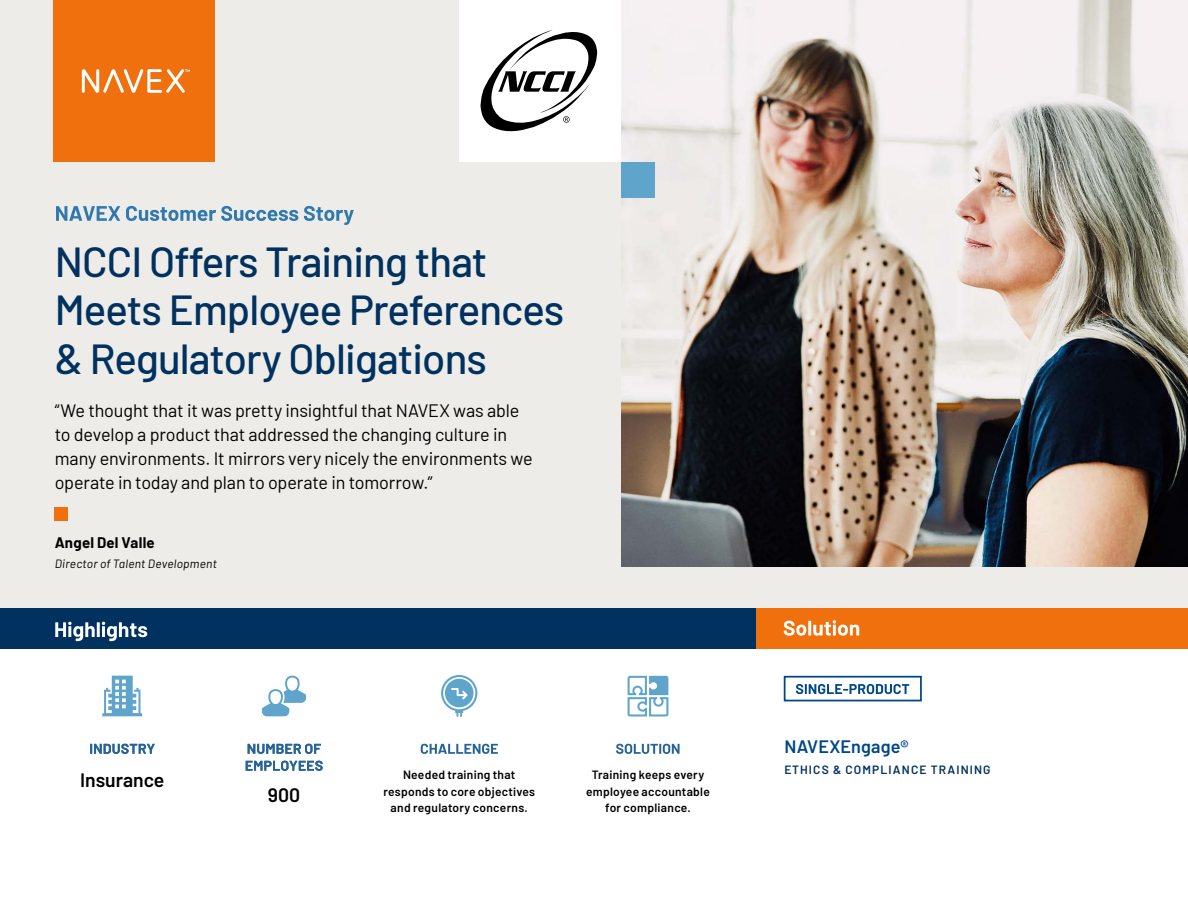
<style>
.page{position:relative;width:1188px;height:918px;background:#fff}
.page>*{position:absolute;margin:0;border:0;box-sizing:border-box;transform-origin:0 0}
.t1{font:500 42px/48px "Barlow";letter-spacing:-.02em;color:#00315f}
.t2{font:600 19.5px "Barlow";color:#000}
.t3{font:18px/24px "Barlow";letter-spacing:-.01em;color:#000}
.t4{font:600 18px "Barlow";letter-spacing:.005em;color:#004787}
.t5{font:700 15px "Barlow";letter-spacing:.015em;color:#000}
.t6{font:600 12px/16.5px "Barlow";letter-spacing:.02em;color:#000;text-align:center}
.t7{font:italic 12px "Barlow";letter-spacing:.02em;color:#000}
.t8{font:600 12px "Barlow";letter-spacing:.095em;color:#00315f}
</style>
<div class="page">
<div style="left:0;top:0;width:1188px;height:649px;background:#eeece9"></div>
<div style="left:53px;top:0;width:162px;height:162px;background:#ef700c"></div>
<svg style="left:82px;top:69px;width:108px;height:24px"></svg>
<div style="left:0;top:608px;width:756px;height:41px;background:#00315f"></div>
<svg style="left:55px;top:622px;width:92px;height:19px"></svg>
<div style="left:756px;top:608px;width:432px;height:41px;background:#ef700c"></div>
<svg style="left:784px;top:620px;width:75px;height:16px"></svg>
<svg style="left:262px;top:676px;width:44px;height:40px"></svg>
<svg style="left:102px;top:676px;width:40px;height:40px"></svg>
<svg style="left:628px;top:676px;width:40px;height:40px"></svg>
<svg style="left:441px;top:675px;width:36px;height:42px"></svg>
<svg style="left:616px;top:744px;width:64px;height:10px"></svg>
<svg style="left:421px;top:744px;width:77px;height:10px"></svg>
<div style="left:55px;top:508px;width:13px;height:13px;background:#ef700c"></div>
<svg style="left:90px;top:744px;width:65px;height:10px"></svg>
<svg style="left:246px;top:761px;width:77px;height:10px"></svg>
<svg style="left:248px;top:744px;width:73px;height:10px"></svg>
<svg style="left:56px;top:206px;width:298px;height:19px"></svg>
<img style="left:621px;top:0;width:567px;height:567px">
<div style="left:459px;top:0;width:162px;height:162px;background:#fff"></div>
<div style="left:621px;top:162px;width:34px;height:35px;background:#5fa4cb"></div>
<div style="left:784px;top:676px;width:138px;height:25px;border:2px solid #004787"></div>
<svg style="left:796px;top:684px;width:113px;height:10px"></svg>
<svg style="left:481px;top:30px;width:116px;height:101px"></svg>
<h1 class="t1" style="left:55px;top:235px;width:511px">NCCI Offers Training that<br>Meets Employee Preferences &amp; Regulatory Obligations</h1>
<p class="t3" style="left:55px;top:397px;width:480px">“We thought that it was pretty insightful that NAVEX was able to develop a product that addressed the changing culture in many environments. It mirrors very nicely the environments we operate in today and plan to operate in tomorrow.”</p>
<p class="t5" style="left:55px;top:532px;width:102px">Angel Del Valle</p>
<p class="t7" style="left:55px;top:555px;width:164px">Director of Talent Development</p>
<p class="t2" style="left:80px;top:765px;width:86px">Insurance</p>
<p class="t2" style="left:268px;top:781px;width:34px">900</p>
<p class="t6" style="left:383px;top:766px;width:153px">Needed training that responds to core objectives and regulatory concerns.</p>
<p class="t6" style="left:586px;top:766px;width:125px">Training keeps every employee accountable for compliance.</p>
<p class="t4" style="left:785px;top:733px;width:125px">NAVEXEngage®</p>
<p class="t8" style="left:785px;top:760px;width:207px">ETHICS &amp; COMPLIANCE TRAINING</p>
</div>
